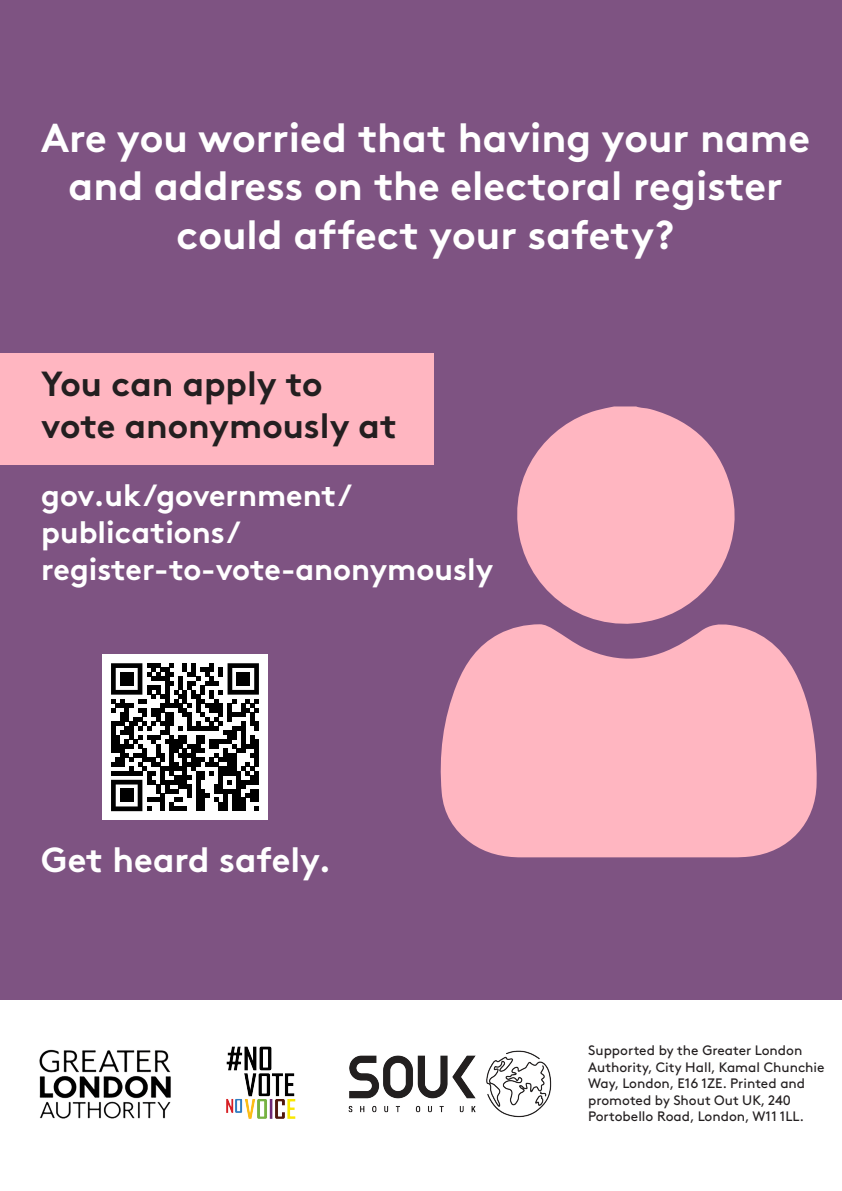
<style>
.page{position:relative;width:842px;height:1191px;background:#7e5382}
.page>*{position:absolute;margin:0;border:0;box-sizing:border-box;transform-origin:0 0}
.t1{font:700 40.4px/48.5px "Brown";color:#fff;text-align:center}
.t2{font:700 34.8px/41.8px "Brown";color:#231f20}
.t3{font:700 34.8px "Brown";color:#fff}
.t4{font:700 30.6px/36.8px "Brown";color:#fff}
.t5{font:13.7px/16.4px "Brown";color:#231f20}
</style>
<div class="page">
<div style="left:0;top:1000px;width:842px;height:191px;background:#fff"></div>
<img style="left:226px;top:1046px;width:70px;height:73px">
<img style="left:39px;top:1049px;width:132px;height:70px">
<img style="left:348px;top:1050px;width:204px;height:68px">
<svg style="left:517px;top:406px;width:218px;height:217px;fill:#ffb6c1"></svg>
<svg style="left:440px;top:623px;width:377px;height:234px;background:#eda8b8"></svg>
<div style="left:102px;top:654px;width:166px;height:166px;background:#fff"></div>
<svg style="left:111px;top:663px;width:148px;height:148px"></svg>
<div style="left:120px;top:672px;width:13px;height:13px;background:#000"></div>
<div style="left:236px;top:672px;width:14px;height:13px;background:#000"></div>
<div style="left:120px;top:788px;width:13px;height:14px;background:#000"></div>
<div style="left:0;top:353px;width:434px;height:112px;background:#ffb6c1"></div>
<h1 class="t1" style="left:41px;top:109px;width:770px">Are you worried that having your name and address on the electoral register could affect your safety?</h1>
<h2 class="t2" style="left:41px;top:359px;width:357px">You can apply to vote anonymously at</h2>
<h3 class="t4" style="left:41px;top:474px;width:453px">gov.uk/government/ publications/ register-to-vote-anonymously</h3>
<h2 class="t3" style="left:41px;top:832px;width:291px">Get heard safely.</h2>
<p class="t5" style="left:588px;top:1041px;width:238px">Supported by the Greater London Authority, City Hall, Kamal Chunchie Way, London, E16 1ZE. Printed and promoted by Shout Out UK, 240<br>Portobello Road, London, W11 1LL.</p>
</div>
